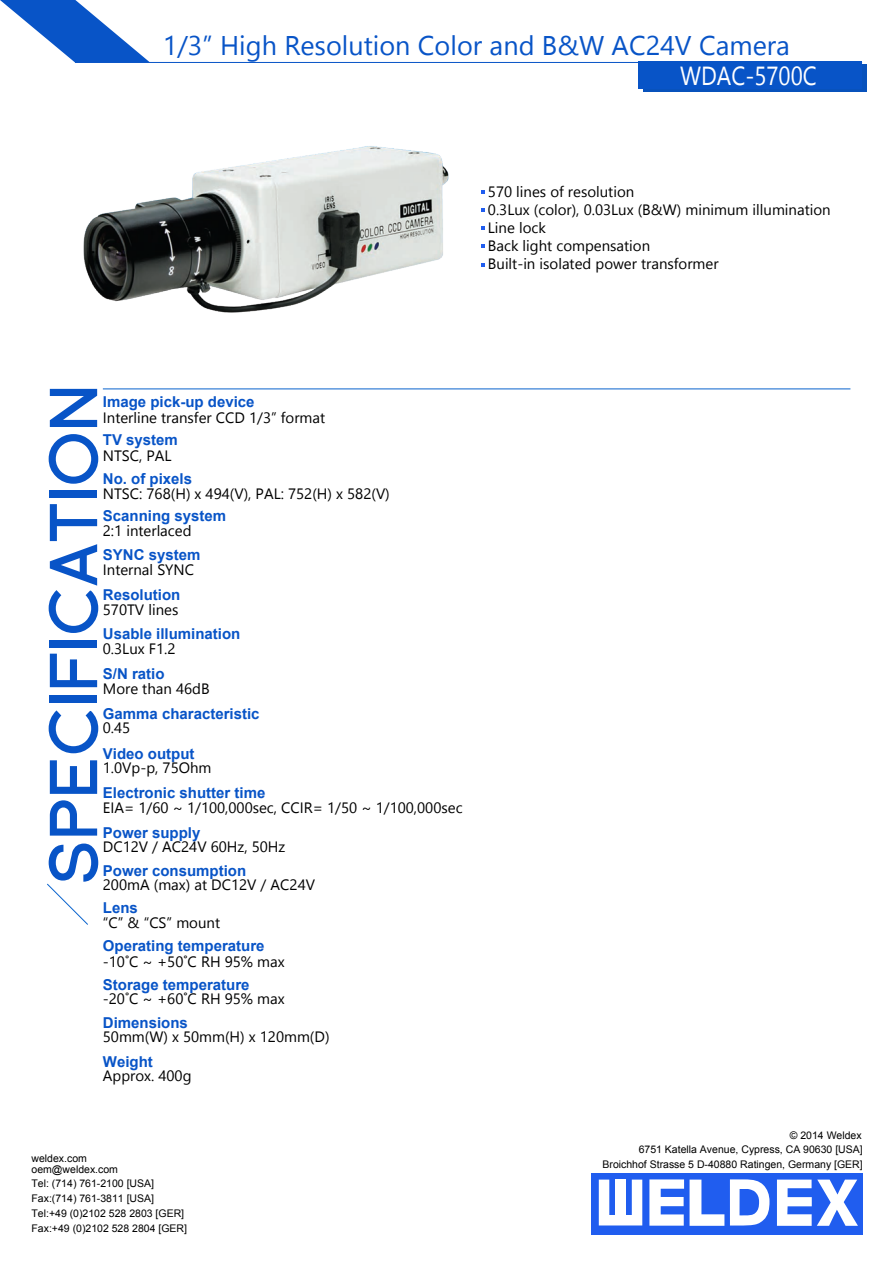
<style>
.page{position:relative;width:893px;height:1263px;background:#fff}
.page>*{position:absolute;margin:0;border:0;box-sizing:border-box;transform-origin:0 0}
.t1{font:700 65.7px "Florencesans SC";color:#0854c7}
.t2{font:27px "Segoe UI";color:#0854c7}
.t3{font:26.1px "Segoe UI";color:#fff;scale:.86 1}
.t4{font:15px "Segoe UI";color:#000101}
.t5{font:700 15px "Arial";color:#0854c7}
.t6{font:15px/18px "Segoe UI";color:#000}
.t7{font:10.5px/15.1px "Arial";color:#000}
</style>
<div class="page">
<div style="left:643px;top:65px;width:224px;height:27px;background:#0852bc"></div>
<div style="left:639px;top:62px;width:223px;height:27px;background:#0854c7"></div>
<div style="left:591px;top:1173px;width:272px;height:61px;background:#205def"></div>
<svg style="left:599px;top:1179px;width:43px;height:46px"></svg>
<div style="left:615px;top:1179px;width:10px;height:36px;background:#fff"></div>
<svg style="left:649px;top:1179px;width:35px;height:47px"></svg>
<svg style="left:690px;top:1179px;width:34px;height:47px"></svg>
<svg style="left:777px;top:1179px;width:81px;height:47px"></svg>
<svg style="left:730px;top:1179px;width:39px;height:46px"></svg>
<svg style="left:0;top:0;width:150px;height:62px"></svg>
<hr style="left:75px;top:62px;width:787px;height:1px;background:#0854c7">
<svg style="left:47px;top:883px;width:41px;height:42px"></svg>
<img style="left:83px;top:146px;width:366px;height:167px">
<hr style="left:103px;top:388px;width:747px;height:1px;background:#0963ce">
<h2 class="t2" style="left:163px;top:24px;width:629px">1/3” High Resolution Color and B&amp;W AC24V Camera</h2>
<h3 class="t3" style="left:680px;top:54px;width:160px">WDAC-5700C</h3>
<p class="t6" style="left:488px;top:183px;width:344px">570 lines of resolution<br>0.3Lux (color), 0.03Lux (B&amp;W) minimum illumination<br>Line lock<br>Back light compensation<br>Built-in isolated power transformer</p>
<h1 class="t1" style="left:38px;top:885px;width:502px;rotate:-90deg">SPECIFICATION</h1>
<p class="t5" style="left:103px;top:391px;width:153px">Image pick-up device</p>
<p class="t4" style="left:103px;top:406px;width:224px">Interline transfer CCD 1/3” format</p>
<p class="t4" style="left:103px;top:443px;width:70px">NTSC, PAL</p>
<p class="t5" style="left:103px;top:429px;width:77px">TV system</p>
<p class="t5" style="left:103px;top:468px;width:91px">No. of pixels</p>
<p class="t4" style="left:103px;top:519px;width:90px">2:1 interlaced</p>
<p class="t4" style="left:103px;top:482px;width:288px">NTSC: 768(H) x 494(V), PAL: 752(H) x 582(V)</p>
<p class="t5" style="left:103px;top:505px;width:125px">Scanning system</p>
<p class="t4" style="left:103px;top:558px;width:93px">Internal SYNC</p>
<p class="t5" style="left:103px;top:544px;width:99px">SYNC system</p>
<p class="t5" style="left:103px;top:584px;width:79px">Resolution</p>
<p class="t4" style="left:103px;top:598px;width:77px">570TV lines</p>
<p class="t5" style="left:103px;top:623px;width:139px">Usable illumination</p>
<p class="t4" style="left:103px;top:636px;width:74px">0.3Lux F1.2</p>
<p class="t5" style="left:103px;top:663px;width:63px">S/N ratio</p>
<p class="t4" style="left:103px;top:677px;width:108px">More than 46dB</p>
<p class="t5" style="left:103px;top:703px;width:158px">Gamma characteristic</p>
<p class="t4" style="left:103px;top:715px;width:29px">0.45</p>
<p class="t5" style="left:103px;top:743px;width:93px">Video output</p>
<p class="t4" style="left:103px;top:755px;width:110px">1.0Vp-p, 75Ohm</p>
<p class="t5" style="left:103px;top:782px;width:164px">Electronic shutter time</p>
<p class="t4" style="left:103px;top:796px;width:361px">EIA= 1/60 ~ 1/100,000sec, CCIR= 1/50 ~ 1/100,000sec</p>
<p class="t5" style="left:103px;top:822px;width:99px">Power supply</p>
<p class="t4" style="left:103px;top:873px;width:214px">200mA (max) at DC12V / AC24V</p>
<p class="t4" style="left:103px;top:834px;width:184px">DC12V / AC24V 60Hz, 50Hz</p>
<p class="t5" style="left:103px;top:860px;width:145px">Power consumption</p>
<p class="t5" style="left:103px;top:897px;width:37px">Lens</p>
<p class="t5" style="left:103px;top:935px;width:163px">Operating temperature</p>
<p class="t5" style="left:103px;top:974px;width:148px">Storage temperature</p>
<p class="t4" style="left:103px;top:911px;width:119px">“C” &amp; “CS” mount</p>
<p class="t4" style="left:103px;top:949px;width:183px">-10˚C ~ +50˚C RH 95% max</p>
<p class="t4" style="left:103px;top:987px;width:183px">-20˚C ~ +60˚C RH 95% max</p>
<p class="t5" style="left:103px;top:1012px;width:87px">Dimensions</p>
<p class="t5" style="left:103px;top:1051px;width:51px">Weight</p>
<p class="t4" style="left:103px;top:1025px;width:228px">50mm(W) x 50mm(H) x 120mm(D)</p>
<p class="t4" style="left:103px;top:1063px;width:90px">Approx. 400g</p>
<p class="t7" style="left:31px;top:1153px;width:88px;line-height:10.9px">weldex.com oem@weldex.com</p>
<p class="t7" style="left:32px;top:1176px;width:124px">Tel: (714) 761-2100 [USA]</p>
<p class="t7" style="left:32px;top:1205px;width:157px">Tel:+49 (0)2102 528 2803 [GER]<br>Fax:+49 (0)2102 528 2804 [GER]</p>
<p class="t7" style="left:32px;top:1190px;width:124px">Fax:(714) 761-3811 [USA]</p>
<p class="t7" style="left:790px;top:1127px;width:73px">© 2014 Weldex</p>
<p class="t7" style="left:602px;top:1142px;width:262px;line-height:14.4px;text-align:right">6751 Katella Avenue, Cypress, CA 90630 [USA]<br>Broichhof Strasse 5 D-40880 Ratingen, Germany [GER]</p>
</div>
